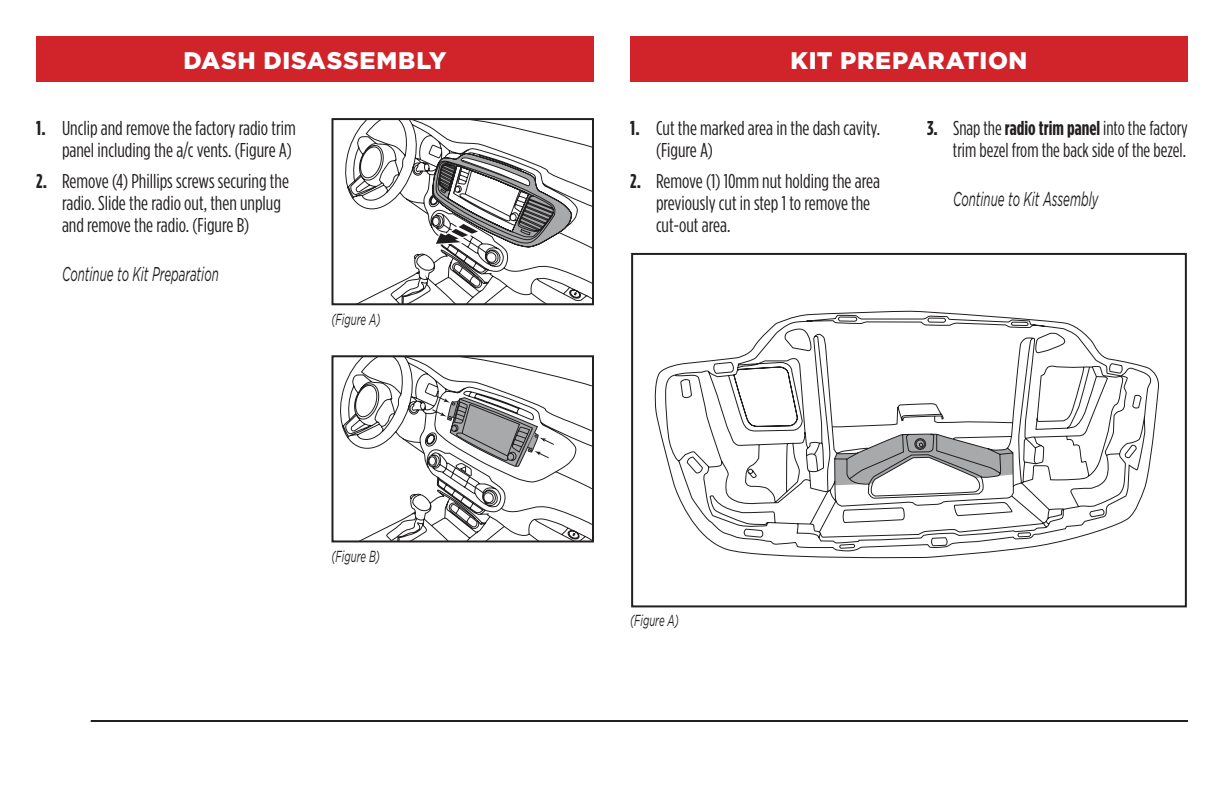
<style>
.page{position:relative;width:1224px;height:792px;background:#fff}
.page>*{position:absolute;margin:0;border:0;box-sizing:border-box;transform-origin:0 0}
.t1{font:900 24px "Gotham";letter-spacing:.03em;color:#fff}
.t2{font:20px/22px "Gotham Condensed";color:#231f20}
.t3{font:20px/22px "Gotham Condensed";color:#231f20;text-align:right;scale:.96 1}
.t4{font:italic 20px "Gotham";color:#231f20;scale:.58 1}
.t5{font:italic 16px "Gotham";color:#231f20;scale:.6 1}
.s1{font-weight:700}
</style>
<div class="page">
<div style="left:36px;top:36px;width:1152px;height:45px;background:#d1232a"></div>
<hr style="left:91px;top:720px;width:1097px;height:2px;background:#231f20">
<div style="left:594px;top:35px;width:36px;height:47px;background:#fff"></div>
<svg style="left:340px;top:358px;width:251px;height:83px"></svg>
<svg style="left:350px;top:391px;width:241px;height:148px"></svg>
<div style="left:331px;top:355px;width:263px;height:187px;border:2px solid #231f20"></div>
<svg style="left:345px;top:121px;width:246px;height:181px"></svg>
<svg style="left:432px;top:153px;width:141px;height:95px"></svg>
<div style="left:331px;top:118px;width:263px;height:187px;border:2px solid #231f20"></div>
<svg style="left:654px;top:310px;width:505px;height:249px"></svg>
<div style="left:631px;top:253px;width:556px;height:354px;border:2px solid #231f20"></div>
<p class="t1" style="left:183px;top:46px;width:265px">DASH DISASSEMBLY</p>
<p class="t1" style="left:791px;top:46px;width:238px">KIT PREPARATION</p>
<p class="t2" style="left:36px;top:117px;width:261px;text-align:right"><span class="s1">1.</span> Unclip and remove the factory radio trim panel including the a/c vents. (Figure A)</p>
<p class="t2" style="left:62px;top:170px;width:229px;text-indent:-26px"><span class="s1">2.</span> Remove (4) Phillips screws securing the radio. Slide the radio out, then unplug and remove the radio. (Figure B)</p>
<p class="t4" style="left:62px;top:263px;width:272px">Continue to Kit Preparation</p>
<p class="t5" style="left:331px;top:310px;width:83px">(Figure A)</p>
<p class="t5" style="left:331px;top:547px;width:83px">(Figure B)</p>
<p class="t2" style="left:656px;top:117px;width:226px;text-indent:-26px"><span class="s1">1.</span> Cut the marked area in the dash cavity. (Figure A)</p>
<p class="t2" style="left:656px;top:170px;width:226px;text-indent:-26px"><span class="s1">2.</span> Remove (1) 10mm nut holding the area previously cut in step 1 to remove the cut-out area.</p>
<p class="t3" style="left:927px;top:117px;width:273px"><span class="s1">3.</span> Snap the <span class="s1">radio trim panel</span> into the factory trim bezel from the back side of the bezel.</p>
<p class="t4" style="left:953px;top:188px;width:252px">Continue to Kit Assembly</p>
<p class="t5" style="left:630px;top:612px;width:83px">(Figure A)</p>
</div>
